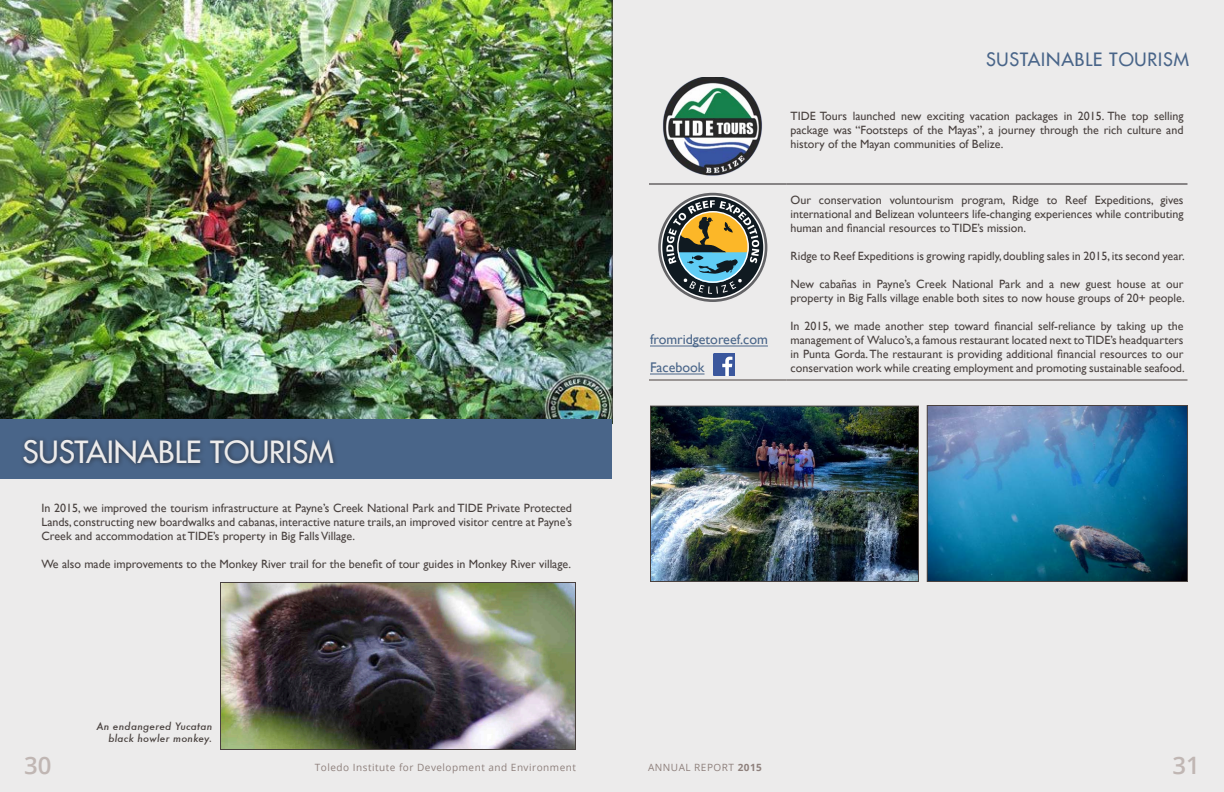
<style>
.page{position:relative;width:1224px;height:792px;background:#ecebeb}
.page>*{position:absolute;margin:0;border:0;box-sizing:border-box;transform-origin:0 0}
.t1{font:30px "Futura 2";color:#ecebeb}
.t2{font:600 24px "Open Sans";color:#c0b6b3}
.t3{font:18px "Futura 2";letter-spacing:.05em;color:#496589}
.t4{font:14px/28px "Gill Sans";color:#496589}
.t5{font:12px/14px "Gill Sans";color:#49413f;text-align:justify}
.t6{font:10px "Open Sans";letter-spacing:.05em;color:#8e807c}
.t7{font:italic 500 10px/12px "Futura";letter-spacing:.025em;color:#49413f;text-align:right}
.s1{font-weight:700}
</style>
<div class="page">
<svg style="left:658px;top:193px;width:109px;height:109px"></svg>
<hr style="left:650px;top:346px;width:118px;height:1px;background:#496589">
<hr style="left:650px;top:374px;width:55px;height:1px;background:#496589">
<img style="left:713px;top:354px;width:22px;height:22px">
<img style="left:222px;top:584px;width:352px;height:164px">
<div style="left:220px;top:582px;width:356px;height:168px;border:1px solid #49413f"></div>
<hr style="left:649px;top:184px;width:137px;height:1px;background:#231f20">
<hr style="left:786px;top:184px;width:402px;height:1px;background:#231f20">
<hr style="left:649px;top:380px;width:137px;height:1px;background:#49413f">
<hr style="left:786px;top:380px;width:402px;height:1px;background:#49413f">
<img style="left:929px;top:407px;width:257px;height:173px">
<div style="left:927px;top:405px;width:261px;height:177px;border:1px solid #49413f"></div>
<img style="left:652px;top:408px;width:265px;height:172px">
<div style="left:650px;top:406px;width:269px;height:176px;border:1px solid #49413f"></div>
<img style="left:0;top:0;width:613px;height:424px">
<div style="left:0;top:420px;width:612px;height:59px;background:#496589"></div>
<div style="left:20px;top:435px;width:319px;height:34px;background:#231f20;opacity:.75"></div>
<img style="left:663px;top:77px;width:99px;height:99px">
<h3 class="t3" style="left:986px;top:47px;width:204px">SUSTAINABLE TOURISM</h3>
<h1 class="t1" style="left:23px;top:432px;width:313px">SUSTAINABLE TOURISM</h1>
<p class="t5" style="left:42px;top:501px;width:532px">In 2015, we improved the tourism infrastructure at Payne’s Creek National Park and TIDE Private Protected Lands, constructing new boardwalks and cabanas, interactive nature trails, an improved visitor centre at Payne’s Creek and accommodation at TIDE’s property in Big Falls Village.</p>
<p class="t5" style="left:42px;top:557px;width:531px">We also made improvements to the Monkey River trail for the benefit of tour guides in Monkey River village.</p>
<p class="t7" style="left:97px;top:720px;width:117px">An endangered Yucatan black howler monkey.</p>
<p class="t4" style="left:650px;top:326px;width:119px">fromridgetoreef.com<br>Facebook</p>
<p class="t5" style="left:790px;top:109px;width:395px">TIDE Tours launched new exciting vacation packages in 2015. The top selling package was “Footsteps of the Mayas”, a journey through the rich culture and history of the Mayan communities of Belize.</p>
<p class="t5" style="left:790px;top:193px;width:395px">Our conservation voluntourism program, Ridge to Reef Expeditions, gives international and Belizean volunteers life-changing experiences while contributing human and financial resources to TIDE’s mission.</p>
<p class="t5" style="left:790px;top:249px;width:396px">Ridge to Reef Expeditions is growing rapidly, doubling sales in 2015, its second year.</p>
<p class="t5" style="left:790px;top:277px;width:396px">New cabañas in Payne’s Creek National Park and a new guest house at our property in Big Falls village enable both sites to now house groups of 20+ people.</p>
<p class="t5" style="left:790px;top:319px;width:396px">In 2015, we made another step toward financial self-reliance by taking up the management of Waluco’s, a famous restaurant located next to TIDE’s headquarters in Punta Gorda. The restaurant is providing additional financial resources to our conservation work while creating employment and promoting sustainable seafood.</p>
<h2 class="t2" style="left:24px;top:749px;width:29px">30</h2>
<p class="t6" style="left:315px;top:761px;width:263px">Toledo Institute for Development and Environment</p>
<p class="t6" style="left:648px;top:761px;width:116px">ANNUAL REPORT <span class="s1">2015</span></p>
<h2 class="t2" style="left:1173px;top:749px;width:29px">31</h2>
</div>
